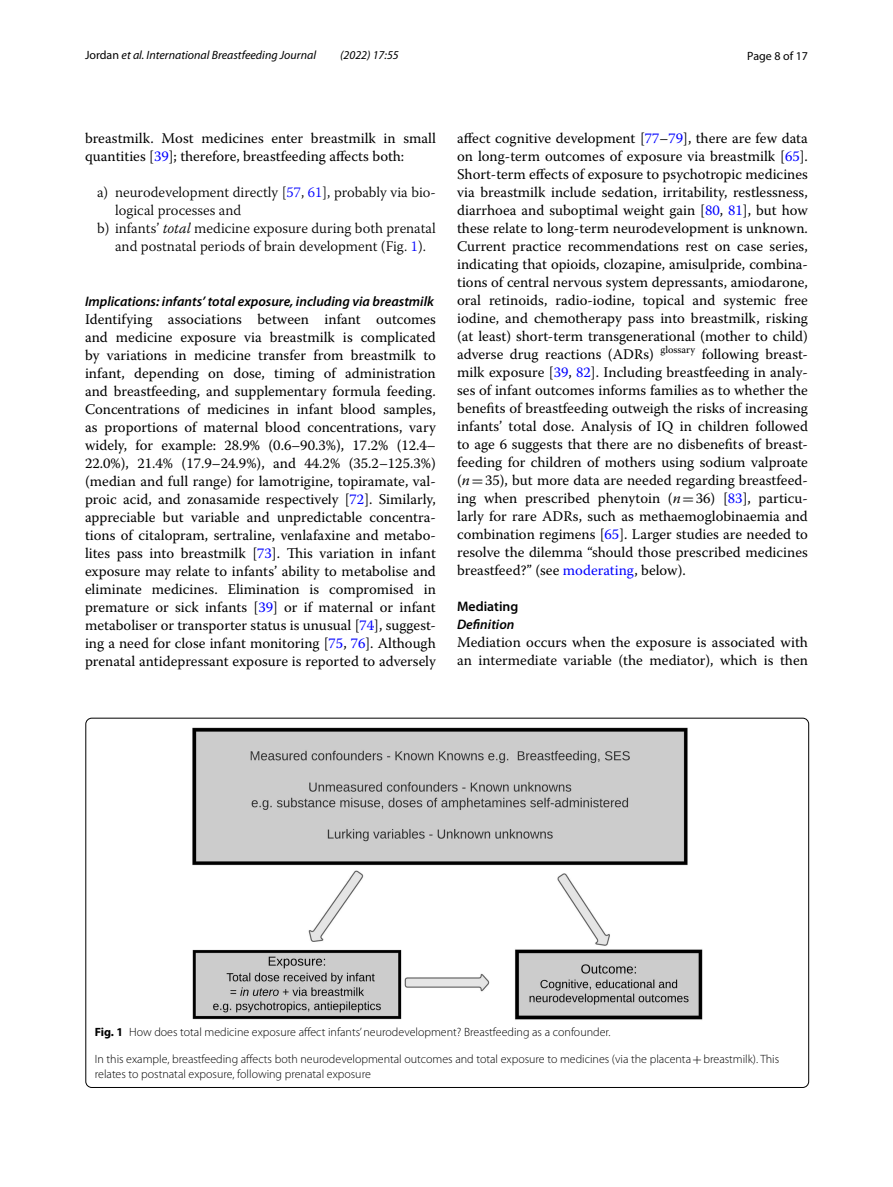
<style>
.page{position:relative;width:893px;height:1187px;background:#fff}
.page>*{position:absolute;margin:0;border:0;box-sizing:border-box;transform-origin:0 0}
.t1{font:14.7px/18px "Warnock Pro";color:#000}
.t2{font:300 14.7px "Warnock Pro";color:#000}
.t3{font:italic 600 13.8px "Myriad Pro";color:#000}
.t4{font:600 13.8px/18px "Myriad Pro";color:#000}
.t5{font:300 12px/15px "Myriad Pro";color:#000}
.t6{font:italic 12px "Myriad Pro";color:#000}
.t7{font:12px "Myriad Pro";color:#000}
.s1{font-style:normal}
.s2{color:#00f}
.s3{font-style:italic}
.s4{font-style:inherit}
.s5{font-family:"MTSY"}
.s6{font-weight:700}
.s7{font-family:"MTSY";font-weight:400}
</style>
<div class="page">
<img style="left:192px;top:727px;width:510px;height:293px">
<p class="t6" style="left:85px;top:48px;width:233px"><span class="s1">Jordan</span> et al. International Breastfeeding Journal</p>
<p class="t6" style="left:340px;top:48px;width:60px">(2022) 17:55</p>
<p class="t7" style="left:747px;top:48px;width:62px">Page 8 of 17</p>
<p class="t1" style="left:85px;top:128px;width:352px">breastmilk. Most medicines enter breastmilk in small quantities [<span class="s2">39</span>]; therefore, breastfeeding affects both:</p>
<p class="t2" style="left:97px;top:184px;width:340px">a) neurodevelopment directly [<span class="s2">57</span>, <span class="s2">61</span>], probably via bio-</p>
<p class="t2" style="left:115px;top:202px;width:128px">logical processes and</p>
<p class="t2" style="left:97px;top:220px;width:340px">b) infants’ <span class="s3">total</span> medicine exposure during both prenatal</p>
<p class="t2" style="left:115px;top:238px;width:313px">and postnatal periods of brain development (Fig. <span class="s2">1</span>).</p>
<p class="t3" style="left:85px;top:293px;width:350px"><span class="s4">I</span>mplications: infants’ total exposure, including via breastmilk</p>
<p class="t1" style="left:85px;top:310px;width:352px;text-align:justify">Identifying associations between infant outcomes and medicine exposure via breastmilk is complicated by variations in medicine transfer from breastmilk to infant, depending on dose, timing of administration and breastfeeding, and supplementary formula feeding.<br>Concentrations of medicines in infant blood samples, as proportions of maternal blood concentrations, vary widely, for example: 28.9% (0.6–90.3%), 17.2% (12.4– 22.0%), 21.4% (17.9–24.9%), and 44.2% (35.2–125.3%) (median and full range) for lamotrigine, topiramate, val&shy;proic acid, and zonasamide respectively [<span class="s2">72</span>]. Similarly, appreciable but variable and unpredictable concentra&shy;tions of citalopram, sertraline, venlafaxine and metabo&shy;lites pass into breastmilk [<span class="s2">73</span>]. This variation in infant exposure may relate to infants’ ability to metabolise and eliminate medicines. Elimination is compromised in premature or sick infants [<span class="s2">39</span>] or if maternal or infant metaboliser or transporter status is unusual [<span class="s2">74</span>], suggest&shy;ing a need for close infant monitoring [<span class="s2">75</span>, <span class="s2">76</span>]. Although prenatal antidepressant exposure is reported to adversely</p>
<p class="t1" style="left:457px;top:128px;width:352px;text-align:justify">affect cognitive development [<span class="s2">77</span>–<span class="s2">79</span>], there are few data on long-term outcomes of exposure via breastmilk [<span class="s2">65</span>].<br>Short-term effects of exposure to psychotropic medicines via breastmilk include sedation, irritability, restlessness, diarrhoea and suboptimal weight gain [<span class="s2">80</span>, <span class="s2">81</span>], but how these relate to long-term neurodevelopment is unknown.<br>Current practice recommendations rest on case series, indicating that opioids, clozapine, amisulpride, combina&shy;tions of central nervous system depressants, amiodarone, oral retinoids, radio-iodine, topical and systemic free iodine, and chemotherapy pass into breastmilk, risking (at least) short-term transgenerational (mother to child) adverse drug reactions (ADRs) <sup>glossary</sup> following breast&shy;milk exposure [<span class="s2">39</span>, <span class="s2">82</span>]. Including breastfeeding in analy&shy;ses of infant outcomes informs families as to whether the benefits of breastfeeding outweigh the risks of increasing infants’ total dose. Analysis of IQ in children followed to age 6 suggests that there are no disbenefits of breast&shy;feeding for children of mothers using sodium valproate (<span class="s3">n</span><span class="s5">=</span>35), but more data are needed regarding breastfeed&shy;ing when prescribed phenytoin (<span class="s3">n</span><span class="s5">=</span>36) [<span class="s2">83</span>], particu&shy;larly for rare ADRs, such as methaemoglobinaemia and combination regimens [<span class="s2">65</span>]. Larger studies are needed to resolve the dilemma “should those prescribed medicines breastfeed?” (see <span class="s2">moderating</span>, below).</p>
<p class="t4" style="left:457px;top:597px;width:63px">Mediating<br><span class="s3">D</span><span class="s3">efinition</span></p>
<p class="t1" style="left:457px;top:632px;width:352px">Mediation occurs when the exposure is associated with an intermediate variable (the mediator), which is then</p>
<p class="t5" style="left:95px;top:1024px;width:517px"><span class="s6">Fig. 1</span> How does total medicine exposure affect infants’ neurodevelopment? Breastfeeding as a confounder.</p>
<p class="t5" style="left:95px;top:1051px;width:686px">In this example, breastfeeding affects both neurodevelopmental outcomes and total exposure to medicines (via the placenta<span class="s7">+</span>breastmilk). This relates to postnatal exposure, following prenatal exposure</p>
</div>
